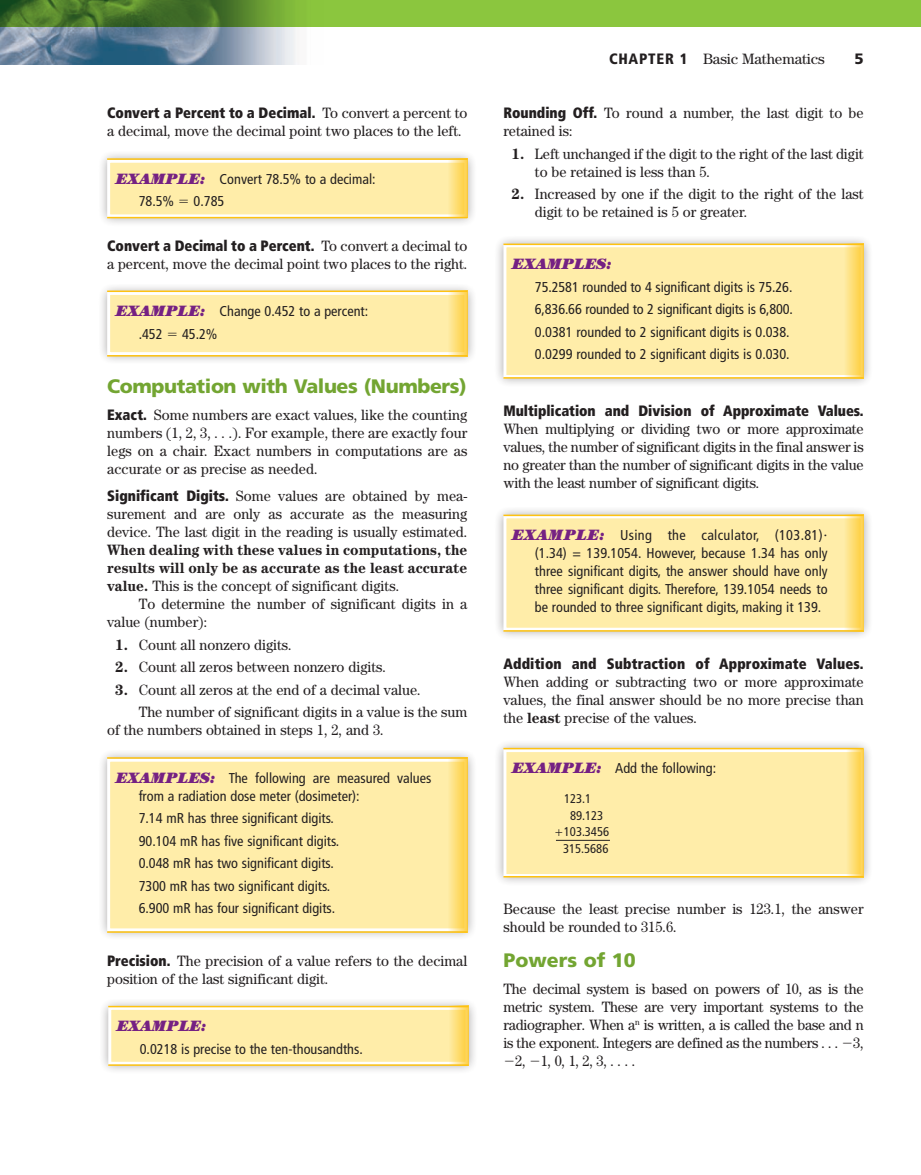
<style>
.page{position:relative;width:921px;height:1175px;background:#fff}
.page>*{position:absolute;margin:0;border:0;box-sizing:border-box;transform-origin:0 0}
.t1{font:900 19.5px "Frutiger LT Std";letter-spacing:-.02em;color:#73a532}
.t2{font:900 19.5px "Frutiger LT Std";color:#73a532}
.t3{font:15px/18px "Century Std";color:#231f20;scale:.95 1}
.t4{font:700 15px "Century Std";color:#231f20;scale:.95 1}
.t5{font:15px "Century Std";color:#231f20}
.t6{font:italic 900 15px "Century Std";color:#752183}
.t7{font:900 15px "Frutiger LT Std";color:#231f20}
.t8{font:condensed 14.25px/22.5px "Frutiger LT Std";color:#231f20}
.t9{font:condensed 12.75px/16.4px "Frutiger LT Std";letter-spacing:-.005em;color:#231f20;text-align:justify}
.s1{font-family:"Frutiger LT Std";font-weight:900;font-stretch:condensed}
.s2{font-family:"Century Std";font-weight:900;font-style:italic;font-stretch:normal;font-size:15px;color:#752183}
.s3{font-family:"Mathematical Pi One";font-stretch:normal}
.s4{font-weight:700}
.s5{font-family:"Mathematical Pi One"}
</style>
<div class="page">
<div style="left:0;top:0;width:920px;height:26px;background:#8bc63e"></div>
<img style="left:0;top:0;width:323px;height:64px">
<div style="left:97px;top:150px;width:380px;height:77px;background:#231f20;opacity:.4"></div>
<div style="left:107px;top:160px;width:360px;height:57px;background:#ffeda9;border:3px solid #fff"></div>
<svg style="left:447px;top:160px;width:20px;height:57px"></svg>
<hr style="left:107px;top:158px;width:360px;height:2px;background:#fec210">
<hr style="left:107px;top:217px;width:360px;height:1px;background:#fec210">
<div style="left:97px;top:282px;width:380px;height:83px;background:#231f20;opacity:.4"></div>
<div style="left:107px;top:292px;width:360px;height:63px;background:#ffeda9;border:3px solid #fff"></div>
<svg style="left:447px;top:292px;width:20px;height:65px"></svg>
<hr style="left:107px;top:290px;width:360px;height:2px;background:#fec210">
<hr style="left:107px;top:355px;width:360px;height:1px;background:#fec210">
<div style="left:97px;top:748px;width:380px;height:193px;background:#231f20;opacity:.4"></div>
<div style="left:107px;top:758px;width:360px;height:173px;background:#ffeda9;border:3px solid #fff"></div>
<svg style="left:447px;top:758px;width:20px;height:173px"></svg>
<hr style="left:107px;top:757px;width:360px;height:1px;background:#fec210">
<hr style="left:107px;top:931px;width:360px;height:1px;background:#fec210">
<div style="left:98px;top:996px;width:380px;height:79px;background:#231f20;opacity:.4"></div>
<div style="left:108px;top:1007px;width:360px;height:57px;background:#ffeda9;border:3px solid #fff"></div>
<svg style="left:448px;top:1007px;width:20px;height:59px"></svg>
<hr style="left:108px;top:1005px;width:360px;height:2px;background:#fec210">
<hr style="left:108px;top:1064px;width:360px;height:1px;background:#fec210">
<div style="left:493px;top:234px;width:380px;height:154px;background:#231f20;opacity:.4"></div>
<div style="left:503px;top:244px;width:360px;height:134px;background:#ffeda9;border:3px solid #fff"></div>
<svg style="left:843px;top:243px;width:20px;height:134px"></svg>
<hr style="left:503px;top:244px;width:360px;height:1px;background:#fec210">
<hr style="left:503px;top:377px;width:360px;height:2px;background:#fec210">
<div style="left:493px;top:505px;width:380px;height:136px;background:#231f20;opacity:.4"></div>
<div style="left:503px;top:515px;width:360px;height:116px;background:#ffeda9;border:3px solid #fff"></div>
<svg style="left:843px;top:516px;width:20px;height:114px"></svg>
<hr style="left:503px;top:514px;width:360px;height:2px;background:#fec210">
<hr style="left:503px;top:630px;width:360px;height:1px;background:#fec210">
<div style="left:493px;top:739px;width:380px;height:148px;background:#231f20;opacity:.4"></div>
<div style="left:503px;top:749px;width:360px;height:128px;background:#ffeda9;border:3px solid #fff"></div>
<svg style="left:845px;top:750px;width:18px;height:128px"></svg>
<hr style="left:503px;top:748px;width:360px;height:1px;background:#fec210">
<hr style="left:503px;top:876px;width:360px;height:1px;background:#fec210">
<hr style="left:556px;top:840px;width:54px;height:1px;background:#231f20">
<p class="t3" style="left:107px;top:104px;width:380px"><span class="s1">Convert a Percent to a Decimal.</span> To convert a percent to a decimal, move the decimal point two places to the left.</p>
<p class="t8" style="left:139px;top:168px;width:238px;text-indent:-22px"><span class="s2">EXAMPLE:</span> Convert 78.5% to a decimal:<br>78.5% <span class="s3">5</span> 0.785</p>
<p class="t3" style="left:107px;top:236px;width:380px"><span class="s1">Convert a Decimal to a Percent.</span> To convert a decimal to a percent, move the decimal point two places to the right.</p>
<p class="t8" style="left:139px;top:300px;width:231px;text-indent:-22px"><span class="s2">EXAMPLE:</span> Change 0.452 to a percent: .452 <span class="s3">5</span> 45.2%</p>
<p class="t1" style="left:107px;top:374px;width:361px">Computation with Values (Numbers)</p>
<p class="t3" style="left:107px;top:406px;width:380px;text-align:justify"><span class="s1">Exact.</span> Some numbers are exact values, like the counting numbers (1, 2, 3, . . .). For example, there are exactly four legs on a chair. Exact numbers in computations are as accurate or as precise as needed.</p>
<p class="t3" style="left:107px;top:487px;width:380px"><span class="s1">Significant Digits.</span> Some values are obtained by mea-</p>
<p class="t3" style="left:107px;top:505px;width:380px">surement and are only as accurate as the measuring</p>
<p class="t3" style="left:107px;top:523px;width:380px">device. The last digit in the reading is usually estimated.</p>
<p class="t4" style="left:107px;top:541px;width:380px">When dealing with these values in computations, the</p>
<p class="t4" style="left:107px;top:559px;width:380px">results will only be as accurate as the least accurate</p>
<p class="t3" style="left:107px;top:577px;width:309px"><span class="s4">value.</span> This is the concept of significant digits.</p>
<p class="t3" style="left:139px;top:595px;width:347px">To determine the number of significant digits in a</p>
<p class="t3" style="left:107px;top:613px;width:107px">value (number):</p>
<p class="t3" style="left:115px;top:635px;width:187px"><span class="s4">1.</span> Count all nonzero digits.</p>
<p class="t3" style="left:115px;top:658px;width:286px"><span class="s4">2.</span> Count all zeros between nonzero digits.</p>
<p class="t3" style="left:139px;top:678px;width:347px;line-height:22.5px;text-indent:-23px"><span class="s4">3.</span> Count all zeros at the end of a decimal value.<br>The number of significant digits in a value is the sum</p>
<p class="t3" style="left:107px;top:721px;width:292px">of the numbers obtained in steps 1, 2, and 3.</p>
<p class="t8" style="left:139px;top:769px;width:294px;line-height:18px;text-indent:-23px"><span class="s2">EXAMPLES:</span> The following are measured values from a radiation dose meter (dosimeter):</p>
<p class="t8" style="left:139px;top:807px;width:202px">7.14 mR has three significant digits.<br>90.104 mR has five significant digits.<br>0.048 mR has two significant digits.<br>7300 mR has two significant digits.<br>6.900 mR has four significant digits.</p>
<p class="t3" style="left:107px;top:951px;width:380px"><span class="s1">Precision.</span> The precision of a value refers to the decimal position of the last significant digit.</p>
<p class="t6" style="left:117px;top:1017px;width:91px">EXAMPLE:</p>
<p class="t8" style="left:140px;top:1037px;width:224px">0.0218 is precise to the ten-thousandths.</p>
<p class="t5" style="left:609px;top:50px;width:217px"><span class="s1">CHAPTER 1</span> Basic Mathematics</p>
<p class="t7" style="left:854px;top:50px;width:11px">5</p>
<p class="t3" style="left:503px;top:104px;width:380px"><span class="s1">Rounding Off.</span> To round a number, the last digit to be retained is:</p>
<p class="t3" style="left:535px;top:144px;width:347px;text-indent:-23px"><span class="s4">1.</span> Left unchanged if the digit to the right of the last digit to be retained is less than 5.</p>
<p class="t3" style="left:535px;top:185px;width:347px;text-indent:-23px"><span class="s4">2.</span> Increased by one if the digit to the right of the last digit to be retained is 5 or greater.</p>
<p class="t6" style="left:512px;top:255px;width:101px">EXAMPLES:</p>
<p class="t8" style="left:535px;top:275px;width:259px">75.2581 rounded to 4 significant digits is 75.26.<br>6,836.66 rounded to 2 significant digits is 6,800.<br>0.0381 rounded to 2 significant digits is 0.038.<br>0.0299 rounded to 2 significant digits is 0.030.</p>
<p class="t3" style="left:503px;top:401px;width:380px;text-align:justify"><span class="s1">Multiplication and Division of Approximate Values.<br></span>When multiplying or dividing two or more approximate values, the number of significant digits in the final answer is no greater than the number of significant digits in the value with the least number of significant digits.</p>
<p class="t8" style="left:535px;top:526px;width:294px;line-height:18px;text-align:justify;text-indent:-23px"><span class="s2">EXAMPLE:</span> Using the calculator, (103.81)<span class="s3">? </span>(1.34) = 139.1054. However, because 1.34 has only three significant digits, the answer should have only three significant digits. Therefore, 139.1054 needs to be rounded to three significant digits, making it 139.</p>
<p class="t3" style="left:503px;top:654px;width:380px;text-align:justify"><span class="s1">Addition and Subtraction of Approximate Values.<br></span>When adding or subtracting two or more approximate values, the final answer should be no more precise than the <span class="s4">least</span> precise of the values.</p>
<p class="t8" style="left:512px;top:757px;width:205px"><span class="s2">EXAMPLE:</span> Add the following:</p>
<p class="t9" style="left:564px;top:790px;width:29px">123 1</p>
<p class="t9" style="left:570px;top:807px;width:35px">89 123</p>
<p class="t9" style="left:563px;top:823px;width:47px">103 3456</p>
<p class="t9" style="left:563px;top:841px;width:47px">315 5686</p>
<p class="t9" style="left:582px;top:790px;width:5px">. . .</p>
<p class="t9" style="left:581px;top:841px;width:5px">.</p>
<p class="t3" style="left:503px;top:900px;width:380px">Because the least precise number is 123.1, the answer should be rounded to 315.6.</p>
<p class="t2" style="left:503px;top:948px;width:134px">Powers of 10</p>
<p class="t3" style="left:503px;top:979px;width:380px;text-align:justify">The decimal system is based on powers of 10, as is the metric system. These are very important systems to the radiographer. When a<sup>n</sup> is written, a is called the base and n is the exponent. Integers are defined as the numbers . . . <span class="s5">2</span>3, <span class="s5">2</span>2, <span class="s5">2</span>1, 0, 1, 2, 3, . . . .</p>
</div>
